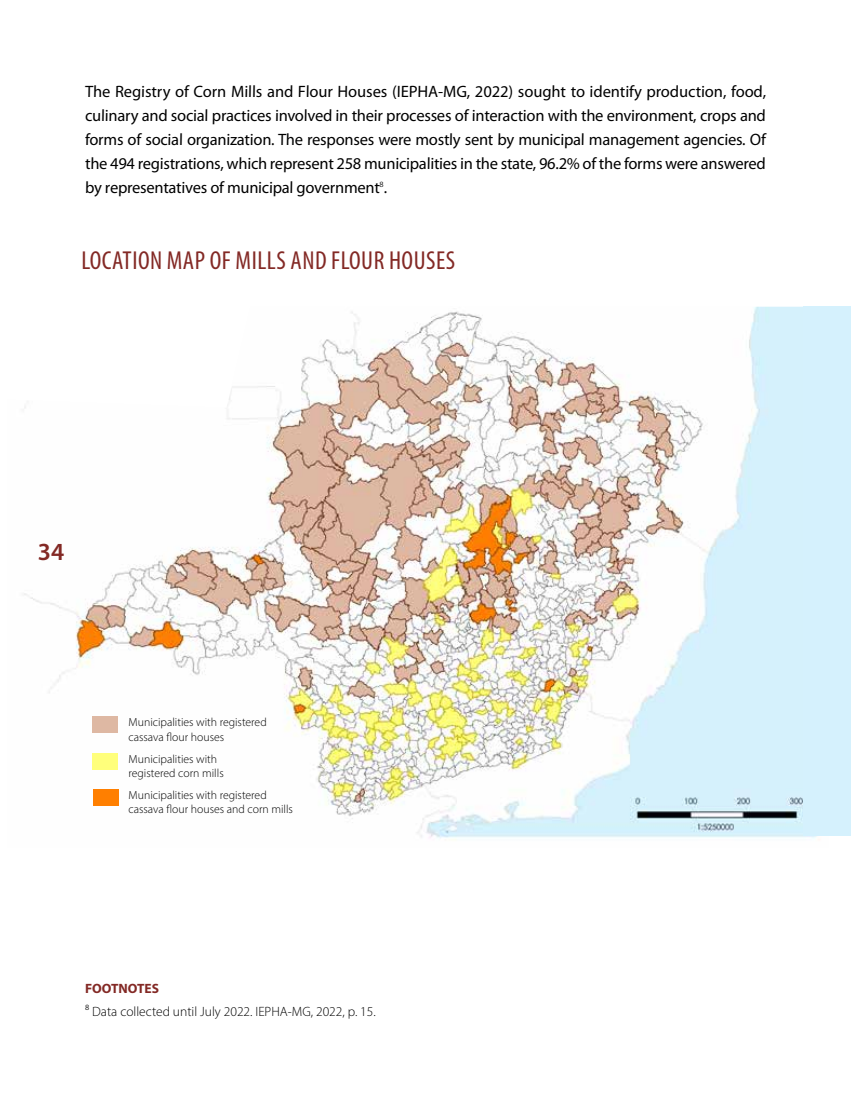
<style>
.page{position:relative;width:851px;height:1106px;background:#fff}
.page>*{position:absolute;margin:0;border:0;box-sizing:border-box;transform-origin:0 0}
.t1{font:condensed 26.1px "Myriad Pro";letter-spacing:.02em;color:#832925}
.t2{font:600 24.75px "Myriad Pro";color:#832925}
.t3{font:600 21px "Myriad Pro";color:#832925}
.t4{font:16.5px/24px "Myriad Pro";letter-spacing:-.015em;color:#000;text-align:justify}
.t5{font:300 13.5px "Myriad Pro";color:#000}
.t6{font:700 13.5px "Myriad Pro";color:#832925}
.t7{font:300 11.85px/14.4px "Myriad Pro";color:#000}
.t8{font:300 10.05px "Myriad Pro";color:#000}
.s1{font-weight:300;font-size:13.5px}
</style>
<div class="page">
<img style="left:24px;top:307px;width:795px;height:533px">
<div style="left:803px;top:307px;width:47px;height:529px;background:#d5f1fd"></div>
<div style="left:93px;top:716px;width:25px;height:16px;background:#deb8a3"></div>
<div style="left:93px;top:752px;width:25px;height:17px;background:#ffff7b"></div>
<div style="left:94px;top:789px;width:25px;height:17px;background:#ff7f00"></div>
<p class="t4" style="left:85px;top:80px;width:682px">The Registry of Corn Mills and Flour Houses (IEPHA-MG, 2022) sought to identify production, food, culinary and social practices involved in their processes of interaction with the environment, crops and forms of social organization. The responses were mostly sent by municipal management agencies. Of the 494 registrations, which represent 258 municipalities in the state, 96.2% of the forms were answered by representatives of municipal government<span class="s1">⁸</span>.</p>
<h1 class="t1" style="left:81px;top:245px;width:375px">LOCATION MAP OF MILLS AND FLOUR HOUSES</h1>
<h2 class="t2" style="left:38px;top:536px;width:28px">34</h2>
<p class="t3" style="left:46px;top:538px;width:24px">34</p>
<p class="t7" style="left:128px;top:715px;width:140px">Municipalities with registered cassava flour houses</p>
<p class="t7" style="left:128px;top:751px;width:97px">Municipalities with registered corn mills</p>
<p class="t7" style="left:128px;top:787px;width:166px">Municipalities with registered cassava flour houses and corn mills</p>
<p class="t8" style="left:114px;top:727px;width:101px">Municípios com casas de</p>
<p class="t8" style="left:114px;top:752px;width:87px">de milho cadastrados</p>
<p class="t6" style="left:85px;top:979px;width:76px">FOOTNOTES</p>
<p class="t5" style="left:85px;top:1003px;width:292px">⁸ Data collected until July 2022. IEPHA-MG, 2022, p. 15.</p>
</div>
